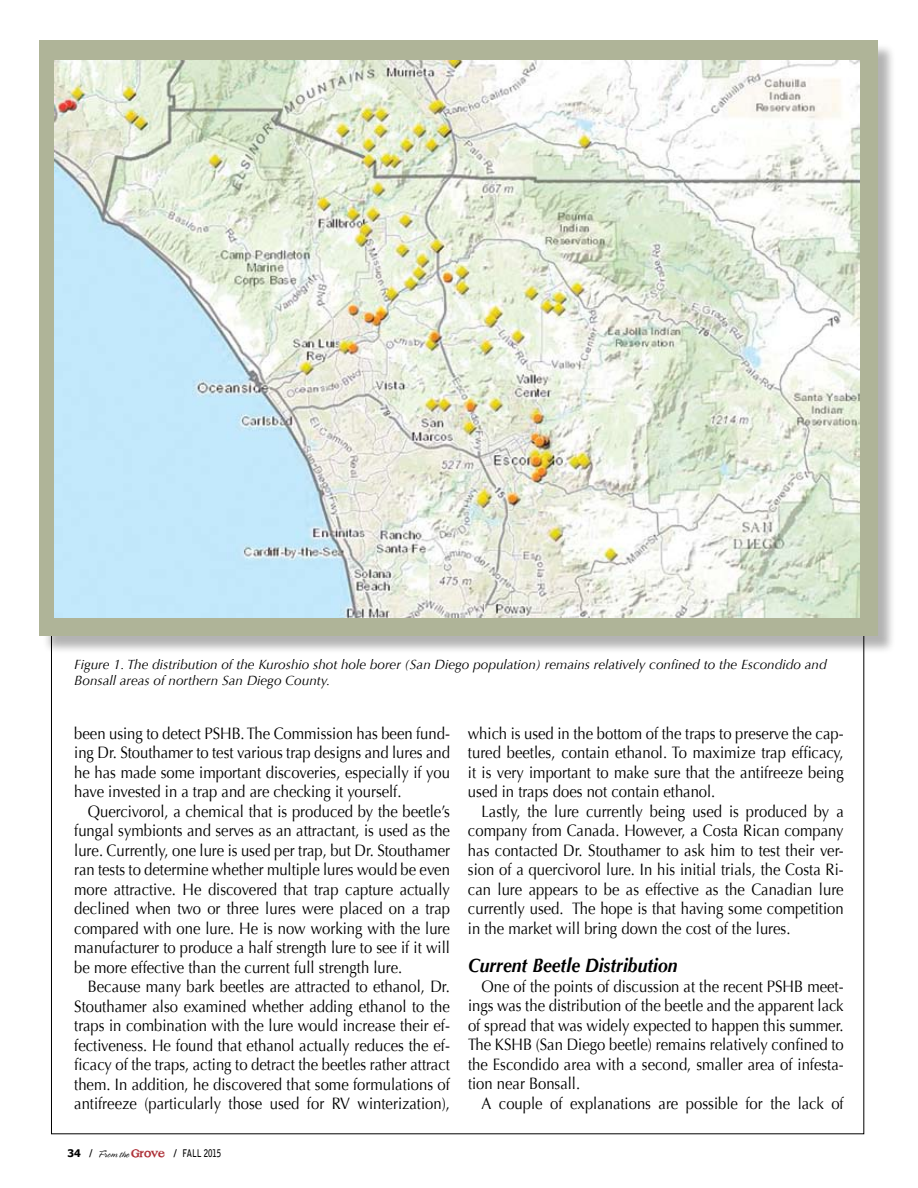
<style>
.page{position:relative;width:918px;height:1188px;background:#fff}
.page>*{position:absolute;margin:0;border:0;box-sizing:border-box;transform-origin:0 0}
.t1{font:italic 700 19.5px "Optima";color:#000;scale:.9 1}
.t2{font:16.5px/19.5px "Optima";color:#000;text-align:justify;scale:.9 1}
.t3{font:italic 13.5px/16.2px "Optima";color:#000}
.t4{font:700 10.5px "Bell Gothic Std";color:#000}
.s1{font-family:"Tahoma"}
.s2{font-family:"Spring";font-weight:300}
.s3{font-family:"Offset Plain";font-weight:400;font-size:13.5px;color:#ad3037}
</style>
<div class="page">
<div style="left:42px;top:43px;width:860px;height:618px;background:#000;opacity:.3"></div>
<div style="left:39px;top:40px;width:839px;height:596px;background:#afb498"></div>
<img style="left:54px;top:60px;width:805px;height:558px">
<p class="t3" style="left:74px;top:656px;width:754px">Figure 1. The distribution of the Kuroshio shot hole borer (San Diego population) remains relatively confined to the Escondido and<br>Bonsall areas of northern San Diego County.</p>
<p class="t2" style="left:74px;top:723px;width:419px">been using to detect PSHB. The Commission has been fund&shy;ing Dr. Stouthamer to test various trap designs and lures and he has made some important discoveries, especially if you have invested in a trap and are checking it yourself.</p>
<p class="t2" style="left:74px;top:802px;width:419px;text-indent:13px">Quercivorol, a chemical that is produced by the beetle’s fungal symbionts and serves as an attractant, is used as the lure. Currently, one lure is used per trap, but Dr. Stouthamer ran tests to determine whether multiple lures would be even more attractive. He discovered that trap capture actually declined when two or three lures were placed on a trap compared with one lure. He is now working with the lure manufacturer to produce a half strength lure to see if it will be more effective than the current full strength lure.</p>
<p class="t2" style="left:74px;top:977px;width:419px;text-indent:13px">Because many bark beetles are attracted to ethanol, Dr.<br>Stouthamer also examined whether adding ethanol to the traps in combination with the lure would increase their ef&shy;fectiveness. He found that ethanol actually reduces the ef&shy;ficacy of the traps, acting to detract the beetles rather attract them. In addition, he discovered that some formulations of antifreeze (particularly those used for RV winterization),</p>
<p class="t4" style="left:68px;top:1147px;width:155px"><span class="s1">34</span> / <span class="s2">From the</span> <span class="s3">Grove</span> / FALL 2015</p>
<p class="t2" style="left:468px;top:724px;width:419px">which is used in the bottom of the traps to preserve the cap&shy;tured beetles, contain ethanol. To maximize trap efficacy, it is very important to make sure that the antifreeze being used in traps does not contain ethanol.</p>
<p class="t2" style="left:468px;top:802px;width:419px;text-indent:13px">Lastly, the lure currently being used is produced by a company from Canada. However, a Costa Rican company has contacted Dr. Stouthamer to ask him to test their ver&shy;sion of a quercivorol lure. In his initial trials, the Costa Ri&shy;can lure appears to be as effective as the Canadian lure currently used. The hope is that having some competition in the market will bring down the cost of the lures.</p>
<p class="t1" style="left:468px;top:954px;width:234px">Current Beetle Distribution</p>
<p class="t2" style="left:468px;top:976px;width:419px;text-indent:13px">One of the points of discussion at the recent PSHB meet&shy;ings was the distribution of the beetle and the apparent lack of spread that was widely expected to happen this summer.<br>The KSHB (San Diego beetle) remains relatively confined to the Escondido area with a second, smaller area of infesta&shy;tion near Bonsall.</p>
<p class="t2" style="left:482px;top:1093px;width:404px">A couple of explanations are possible for the lack of</p>
</div>
